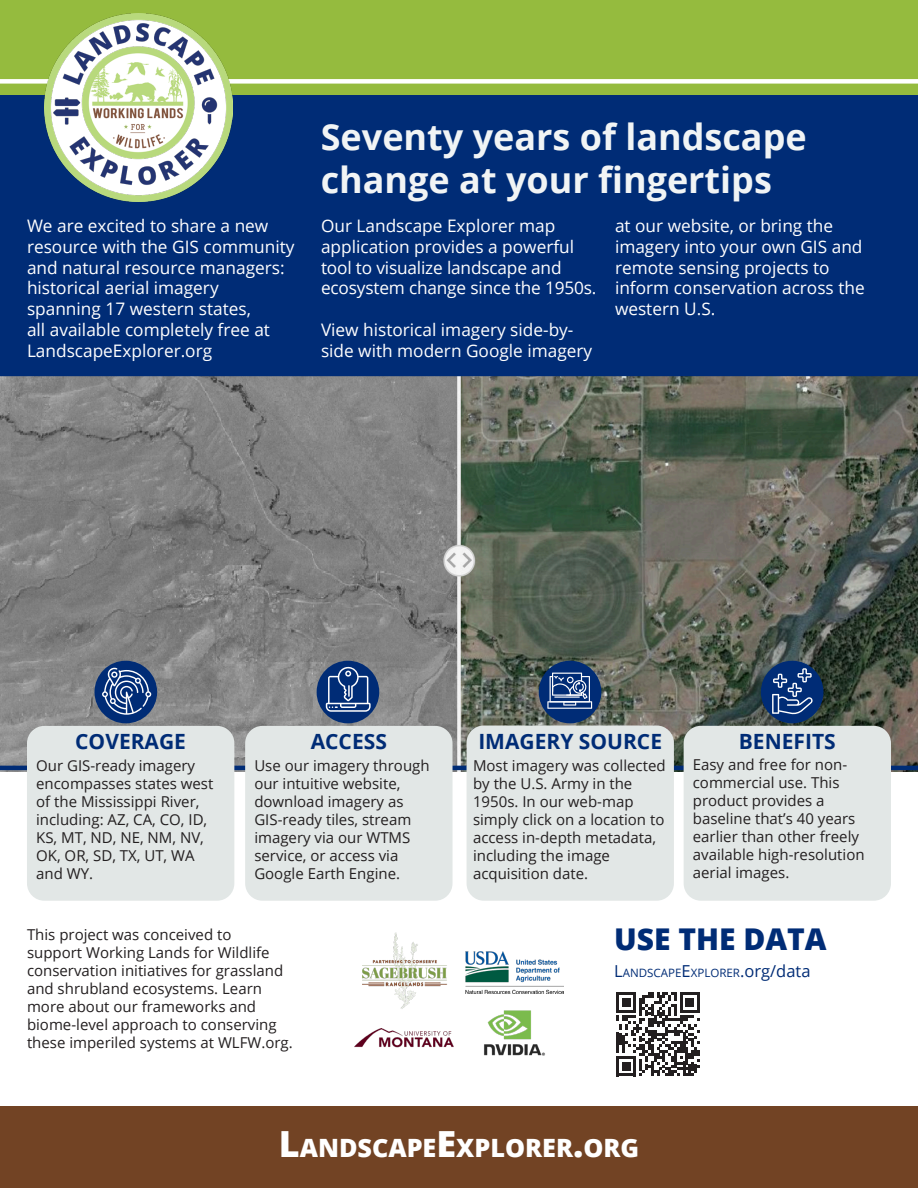
<style>
.page{position:relative;width:918px;height:1188px;background:#fff}
.page>*{position:absolute;margin:0;border:0;box-sizing:border-box;transform-origin:0 0}
.t1{font:700 36px/43.2px "Open Sans";color:#f1f4f5}
.t2{font:800 30px "Open Sans";color:#002c76}
.t3{font:800 25.2px "Open Sans";color:#fff}
.Key_Features_Titles{font:700 21px "Open Sans";color:#002c76}
.first_paragraph_styles{font:17.25px/20.7px "Open Sans";color:#fff}
.t4{font:15px/18px "Open Sans";color:#231f20}
.Key_Features_Titles-2{font:11.55px "Open Sans";color:#002c76}
.s1{font-size:16.5px}
.s2{font-size:36px}
</style>
<div class="page">
<div style="left:0;top:0;width:918px;height:94px;background:#95bb3e"></div>
<div style="left:0;top:95px;width:918px;height:277px;background:#002c76"></div>
<div style="left:0;top:79px;width:918px;height:5px;background:#fff"></div>
<img style="left:354px;top:1028px;width:100px;height:19px">
<img style="left:362px;top:933px;width:85px;height:76px">
<img style="left:465px;top:952px;width:98px;height:41px">
<img style="left:484px;top:1010px;width:61px;height:46px">
<img style="left:0;top:376px;width:918px;height:395px">
<hr style="left:0;top:766px;width:918px;height:4px;background:#002c76">
<div style="left:245px;top:726px;width:208px;height:175px;background:#e2e7e6;border-radius:17px"></div>
<div style="left:467px;top:726px;width:207px;height:175px;background:#e2e7e6;border-radius:17px"></div>
<div style="left:684px;top:726px;width:207px;height:175px;background:#e2e7e6;border-radius:17px"></div>
<div style="left:27px;top:726px;width:207px;height:175px;background:#e2e7e6;border-radius:17px"></div>
<div style="left:94px;top:661px;width:63px;height:62px;background:#002c76;border-radius:50%"></div>
<svg style="left:102px;top:668px;width:49px;height:47px"></svg>
<div style="left:761px;top:661px;width:62px;height:62px;background:#002c76;border-radius:50%"></div>
<svg style="left:772px;top:668px;width:41px;height:47px"></svg>
<div style="left:539px;top:661px;width:62px;height:62px;background:#002c76;border-radius:50%"></div>
<svg style="left:547px;top:673px;width:45px;height:36px"></svg>
<div style="left:317px;top:661px;width:62px;height:62px;background:#002c76;border-radius:50%"></div>
<svg style="left:326px;top:667px;width:45px;height:45px"></svg>
<hr style="left:0;top:372px;width:918px;height:4px;background:#002c76">
<img style="left:44px;top:14px;width:188px;height:187px">
<svg style="left:616px;top:992px;width:84px;height:84px"></svg>
<div style="left:0;top:1107px;width:918px;height:81px;background:#724324"></div>
<p class="first_paragraph_styles" style="left:27px;top:215px;width:243px">We are excited to share a new</p>
<p class="first_paragraph_styles" style="left:27px;top:236px;width:269px">resource with the GIS community and natural resource managers: historical aerial imagery spanning 17 western states,<br>all available completely free at<br>LandscapeExplorer.org</p>
<p class="t1" style="left:321px;top:114px;width:488px">Seventy years of landscape change at your fingertips</p>
<p class="first_paragraph_styles" style="left:321px;top:215px;width:277px">Our Landscape Explorer map application provides a powerful tool to visualize landscape and ecosystem change since the 1950s.</p>
<p class="first_paragraph_styles" style="left:321px;top:319px;width:254px">View historical imagery side-by-</p>
<p class="first_paragraph_styles" style="left:321px;top:339px;width:273px">side with modern Google imagery</p>
<p class="first_paragraph_styles" style="left:615px;top:215px;width:249px">at our website, or bring the imagery into your own GIS and remote sensing projects to</p>
<p class="first_paragraph_styles" style="left:615px;top:277px;width:251px">inform conservation across the</p>
<p class="first_paragraph_styles" style="left:615px;top:298px;width:102px">western U.S.</p>
<p class="Key_Features_Titles" style="left:75px;top:726px;width:112px">COVERAGE</p>
<p class="Key_Features_Titles" style="left:311px;top:727px;width:78px">ACCESS</p>
<p class="Key_Features_Titles" style="left:478px;top:726px;width:185px">IMAGERY SOURCE</p>
<p class="Key_Features_Titles" style="left:739px;top:727px;width:98px">BENEFITS</p>
<p class="t4" style="left:36px;top:756px;width:179px">Our GIS-ready imagery encompasses states west of the Mississippi River, including: AZ, CA, CO, ID,<br>KS, MT, ND, NE, NM, NV,<br>OK, OR, SD, TX, UT, WA</p>
<p class="t4" style="left:36px;top:864px;width:58px">and WY.</p>
<p class="t4" style="left:693px;top:755px;width:173px">Easy and free for non&shy;commercial use. This product provides a baseline that’s 40 years earlier than other freely available high-resolution aerial images.</p>
<p class="t4" style="left:473px;top:756px;width:194px">Most imagery was collected</p>
<p class="t4" style="left:473px;top:774px;width:161px">by the U.S. Army in the</p>
<p class="t4" style="left:473px;top:792px;width:162px">1950s. In our web-map</p>
<p class="t4" style="left:473px;top:810px;width:193px">simply click on a location to</p>
<p class="t4" style="left:473px;top:828px;width:185px">access in-depth metadata,</p>
<p class="t4" style="left:473px;top:846px;width:139px">including the image</p>
<p class="t4" style="left:473px;top:864px;width:117px">acquisition date.</p>
<p class="t4" style="left:254px;top:756px;width:177px">Use our imagery through our intuitive website, download imagery as</p>
<p class="t4" style="left:254px;top:810px;width:159px">GIS-ready tiles, stream imagery via our WTMS service, or access via<br>Google Earth Engine.</p>
<p class="t4" style="left:27px;top:925px;width:267px">This project was conceived to<br>support Working Lands for Wildlife conservation initiatives for grassland and shrubland ecosystems. Learn more about our frameworks and biome-level approach to conserving these imperiled systems at WLFW.org.</p>
<p class="t2" style="left:614px;top:916px;width:214px">USE THE DATA</p>
<p class="Key_Features_Titles-2" style="left:614px;top:965px;width:198px"><span class="s1">L</span>ANDSCAPE<span class="s1">E</span>XPLORER<span class="s1">.org/data</span></p>
<p class="t3" style="left:279px;top:1128px;width:362px"><span class="s2">L</span>ANDSCAPE<span class="s2">E</span>XPLORER<span class="s2">.</span>ORG</p>
</div>
